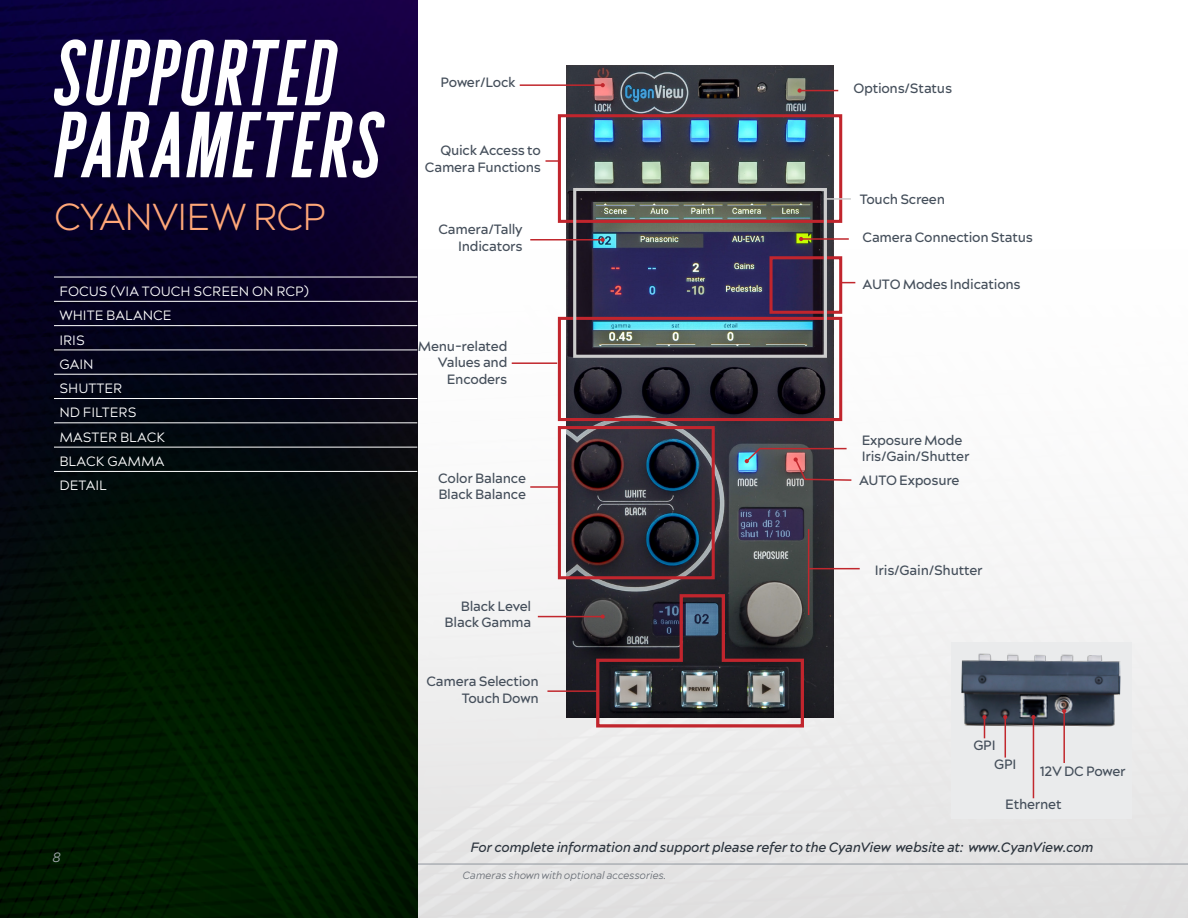
<style>
.page{position:relative;width:1188px;height:918px;background:#fff}
.page>*{position:absolute;margin:0;border:0;box-sizing:border-box;transform-origin:0 0}
.t1{font:87px/72px "Sydney Sans Serif";letter-spacing:-.01em;color:#fff}
.t2{font:300 37.5px "Acherus Grotesque";letter-spacing:-.035em;color:#ffa778}
.basic_copy{font:500 13.5px/16.5px "Acherus Grotesque";letter-spacing:-.02em;color:#454f5b;text-align:right}
.t3{font:13.5px "Acherus Grotesque";color:#fff}
.t4{font:italic 500 13.5px "Acherus Grotesque";letter-spacing:-.02em;color:#2d353e}
.basic_copy-2{font:italic 13.5px "Acherus Grotesque";color:#a2a7ad}
.basic_copy-3{font:italic 10.5px "Acherus Grotesque";letter-spacing:-.02em;color:#6c7178}
</style>
<div class="page">
<img style="left:417px;top:204px;width:771px;height:714px">
<hr style="left:73px;top:864px;width:1115px;height:1px;background:#8f959d">
<img style="left:0;top:0;width:417px;height:918px">
<hr style="left:54px;top:277px;width:363px;height:1px;background:#fff">
<hr style="left:54px;top:301px;width:363px;height:1px;background:#fff">
<hr style="left:54px;top:325px;width:363px;height:1px;background:#fff">
<hr style="left:54px;top:350px;width:363px;height:1px;background:#fff">
<hr style="left:54px;top:374px;width:363px;height:1px;background:#fff">
<hr style="left:54px;top:398px;width:363px;height:1px;background:#fff">
<hr style="left:54px;top:423px;width:363px;height:1px;background:#fff">
<hr style="left:54px;top:447px;width:363px;height:1px;background:#fff">
<hr style="left:54px;top:471px;width:363px;height:1px;background:#fff">
<div style="left:951px;top:643px;width:181px;height:176px;background:#eaebec"></div>
<img style="left:567px;top:66px;width:266px;height:651px">
<div style="left:558px;top:114px;width:284px;height:109px;border:3px solid #c1252d"></div>
<div style="left:558px;top:317px;width:284px;height:104px;border:3px solid #c1252d"></div>
<div style="left:770px;top:256px;width:72px;height:58px;border:3px solid #c1252d"></div>
<div style="left:558px;top:426px;width:157px;height:153px;border:3px solid #c1252d"></div>
<div style="left:573px;top:188px;width:254px;height:170px;border:3px solid #ccc"></div>
<hr style="left:520px;top:84px;width:83px;height:2px;background:#c1272d">
<svg style="left:601px;top:83px;width:4px;height:4px"></svg>
<svg style="left:546px;top:160px;width:14px;height:2px"></svg>
<hr style="left:530px;top:239px;width:73px;height:2px;background:#c1272d">
<svg style="left:601px;top:238px;width:4px;height:4px"></svg>
<hr style="left:512px;top:362px;width:45px;height:2px;background:#c1272d">
<hr style="left:530px;top:486px;width:30px;height:2px;background:#c1272d">
<hr style="left:538px;top:616px;width:65px;height:1px;background:#c1272d">
<svg style="left:594px;top:593px;width:212px;height:136px;background:#51484c"></svg>
<hr style="left:547px;top:690px;width:51px;height:2px;background:#c1272d">
<hr style="left:800px;top:90px;width:38px;height:1px;background:#c1272d">
<svg style="left:798px;top:88px;width:4px;height:5px"></svg>
<hr style="left:824px;top:198px;width:27px;height:2px;background:#ccc">
<hr style="left:801px;top:238px;width:48px;height:2px;background:#c1272d">
<svg style="left:799px;top:237px;width:4px;height:4px"></svg>
<svg style="left:841px;top:282px;width:14px;height:1px"></svg>
<hr style="left:809px;top:568px;width:51px;height:1px;background:#c1272d">
<hr style="left:808px;top:529px;width:1px;height:86px;background:#c1272d">
<svg style="left:745px;top:447px;width:108px;height:35px"></svg>
<img style="left:961px;top:653px;width:160px;height:75px">
<svg style="left:982px;top:715px;width:5px;height:23px"></svg>
<hr style="left:1005px;top:717px;width:1px;height:41px;background:#c1272d">
<svg style="left:1003px;top:715px;width:4px;height:4px"></svg>
<hr style="left:1033px;top:717px;width:1px;height:81px;background:#c1272d">
<svg style="left:1031px;top:715px;width:5px;height:4px"></svg>
<hr style="left:1063px;top:711px;width:2px;height:52px;background:#c1272d">
<svg style="left:1062px;top:709px;width:4px;height:4px"></svg>
<p class="t1" style="left:54px;top:37px;width:332px">SUPPORTED<br>PARAMETERS</p>
<p class="t2" style="left:54px;top:193px;width:274px">CYANVIEW RCP</p>
<p class="t3" style="left:59px;top:283px;width:251px">FOCUS (VIA TOUCH SCREEN ON RCP)</p>
<p class="t3" style="left:59px;top:307px;width:114px">WHITE BALANCE</p>
<p class="t3" style="left:59px;top:331px;width:27px">IRIS</p>
<p class="t3" style="left:59px;top:355px;width:36px">GAIN</p>
<p class="t3" style="left:59px;top:380px;width:64px">SHUTTER</p>
<p class="t3" style="left:59px;top:404px;width:79px">ND FILTERS</p>
<p class="t3" style="left:59px;top:428px;width:107px">MASTER BLACK</p>
<p class="t3" style="left:59px;top:453px;width:107px">BLACK GAMMA</p>
<p class="t3" style="left:59px;top:477px;width:49px">DETAIL</p>
<p class="basic_copy-2" style="left:53px;top:849px;width:10px">8</p>
<p class="basic_copy" style="left:440px;top:74px;width:77px">Power/Lock</p>
<p class="basic_copy" style="left:425px;top:142px;width:118px">Quick Access to<br>Camera Functions</p>
<p class="basic_copy" style="left:438px;top:221px;width:86px">Camera/Tally<br>Indicators</p>
<p class="basic_copy" style="left:418px;top:337px;width:91px">Menu-related<br>Values and<br>Encoders</p>
<p class="basic_copy" style="left:438px;top:469px;width:89px;text-align:left">Color Balance<br>Black Balance</p>
<p class="basic_copy" style="left:445px;top:597px;width:88px">Black Level<br>Black Gamma</p>
<p class="basic_copy" style="left:426px;top:673px;width:114px">Camera Selection<br>Touch Down</p>
<p class="basic_copy" style="left:853px;top:80px;width:100px">Options/Status</p>
<p class="basic_copy" style="left:860px;top:191px;width:87px">Touch Screen</p>
<p class="basic_copy" style="left:863px;top:229px;width:172px">Camera Connection Status</p>
<p class="basic_copy" style="left:863px;top:276px;width:160px">AUTO Modes Indications</p>
<p class="basic_copy" style="left:862px;top:431px;width:109px;text-align:left">Exposure Mode<br>Iris/Gain/Shutter</p>
<p class="basic_copy" style="left:859px;top:472px;width:102px">AUTO Exposure</p>
<p class="basic_copy" style="left:875px;top:561px;width:109px">Iris/Gain/Shutter</p>
<p class="basic_copy" style="left:973px;top:737px;width:24px">GPI</p>
<p class="basic_copy" style="left:994px;top:756px;width:24px">GPI</p>
<p class="basic_copy" style="left:1040px;top:763px;width:88px">12V DC Power</p>
<p class="basic_copy" style="left:1005px;top:795px;width:58px">Ethernet</p>
<p class="t4" style="left:471px;top:838px;width:625px">For complete information and support please refer to the CyanView website at: www.CyanView.com</p>
<p class="basic_copy-3" style="left:463px;top:869px;width:206px">Cameras shown with optional accessories.</p>
</div>
